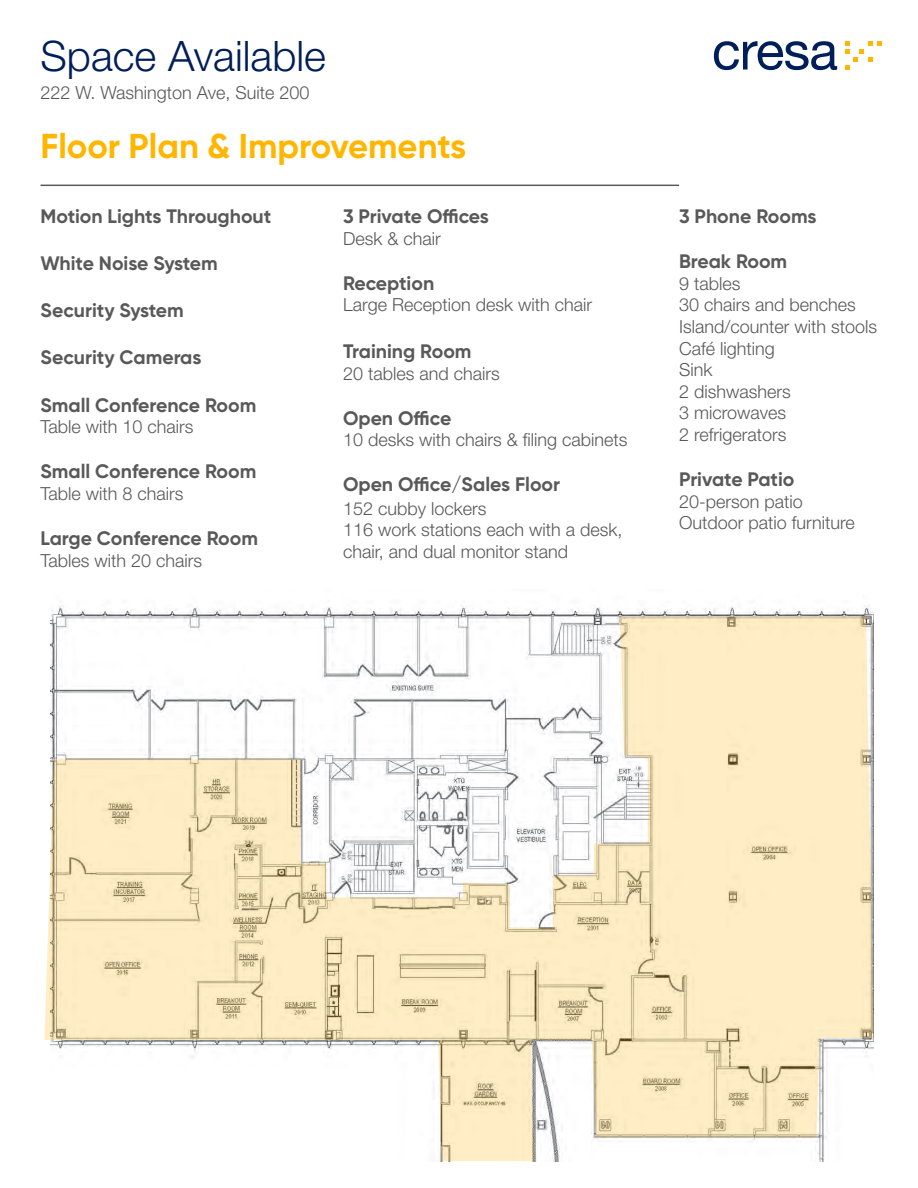
<style>
.page{position:relative;width:918px;height:1188px;background:#fff}
.page>*{position:absolute;margin:0;border:0;box-sizing:border-box;transform-origin:0 0}
.t1{font:300 42px "Helvetica Neue LT Std";color:#001e5a}
.t2{font:700 34.5px "Gilroy";color:#ffb600}
.t3{font:700 19.5px "Gilroy";color:#595959}
.t4{font:300 18px/21.6px "Helvetica Neue LT Std";color:#595959}
</style>
<div class="page">
<svg style="left:714px;top:41px;width:123px;height:29px"></svg>
<svg style="left:845px;top:41px;width:37px;height:29px"></svg>
<hr style="left:40px;top:185px;width:639px;height:1px;background:#595959">
<img style="left:50px;top:605px;width:823px;height:12px">
<svg style="left:44px;top:617px;width:830px;height:544px;fill:#ffeec5"></svg>
<p class="t1" style="left:40px;top:30px;width:287px">Space Available</p>
<p class="t4" style="left:40px;top:81px;width:271px">222 W. Washington Ave, Suite 200</p>
<p class="t2" style="left:40px;top:124px;width:427px">Floor Plan &amp; Improvements</p>
<p class="t3" style="left:40px;top:204px;width:232px">Motion Lights Throughout</p>
<p class="t3" style="left:40px;top:251px;width:179px">White Noise System</p>
<p class="t3" style="left:40px;top:298px;width:145px">Security System</p>
<p class="t3" style="left:40px;top:345px;width:163px">Security Cameras</p>
<p class="t3" style="left:40px;top:393px;width:217px">Small Conference Room</p>
<p class="t4" style="left:40px;top:416px;width:155px">Table with 10 chairs</p>
<p class="t3" style="left:40px;top:459px;width:217px">Small Conference Room</p>
<p class="t4" style="left:40px;top:482px;width:145px">Table with 8 chairs</p>
<p class="t3" style="left:40px;top:526px;width:219px">Large Conference Room</p>
<p class="t4" style="left:40px;top:549px;width:163px">Tables with 20 chairs</p>
<p class="t3" style="left:343px;top:204px;width:147px">3 Private Offices</p>
<p class="t4" style="left:343px;top:227px;width:99px">Desk &amp; chair</p>
<p class="t3" style="left:343px;top:271px;width:93px">Reception</p>
<p class="t4" style="left:343px;top:294px;width:251px">Large Reception desk with chair</p>
<p class="t3" style="left:343px;top:339px;width:130px">Training Room</p>
<p class="t4" style="left:343px;top:362px;width:158px">20 tables and chairs</p>
<p class="t3" style="left:343px;top:406px;width:110px">Open Office</p>
<p class="t4" style="left:343px;top:429px;width:286px">10 desks with chairs &amp; filing cabinets</p>
<p class="t3" style="left:343px;top:472px;width:219px">Open Office/Sales Floor</p>
<p class="t4" style="left:343px;top:497px;width:145px">152 cubby lockers</p>
<p class="t4" style="left:343px;top:519px;width:281px">116 work stations each with a desk, chair, and dual monitor stand</p>
<p class="t3" style="left:679px;top:204px;width:139px">3 Phone Rooms</p>
<p class="t3" style="left:679px;top:249px;width:110px">Break Room</p>
<p class="t4" style="left:679px;top:272px;width:63px">9 tables</p>
<p class="t4" style="left:679px;top:294px;width:178px">30 chairs and benches</p>
<p class="t4" style="left:679px;top:315px;width:199px">Island/counter with stools</p>
<p class="t4" style="left:679px;top:337px;width:97px">Café lighting</p>
<p class="t4" style="left:679px;top:359px;width:35px">Sink</p>
<p class="t4" style="left:679px;top:380px;width:113px">2 dishwashers</p>
<p class="t4" style="left:679px;top:402px;width:109px">3 microwaves</p>
<p class="t4" style="left:679px;top:423px;width:109px">2 refrigerators</p>
<p class="t3" style="left:679px;top:467px;width:117px">Private Patio</p>
<p class="t4" style="left:679px;top:490px;width:125px">20-person patio</p>
<p class="t4" style="left:679px;top:512px;width:177px">Outdoor patio furniture</p>
</div>
